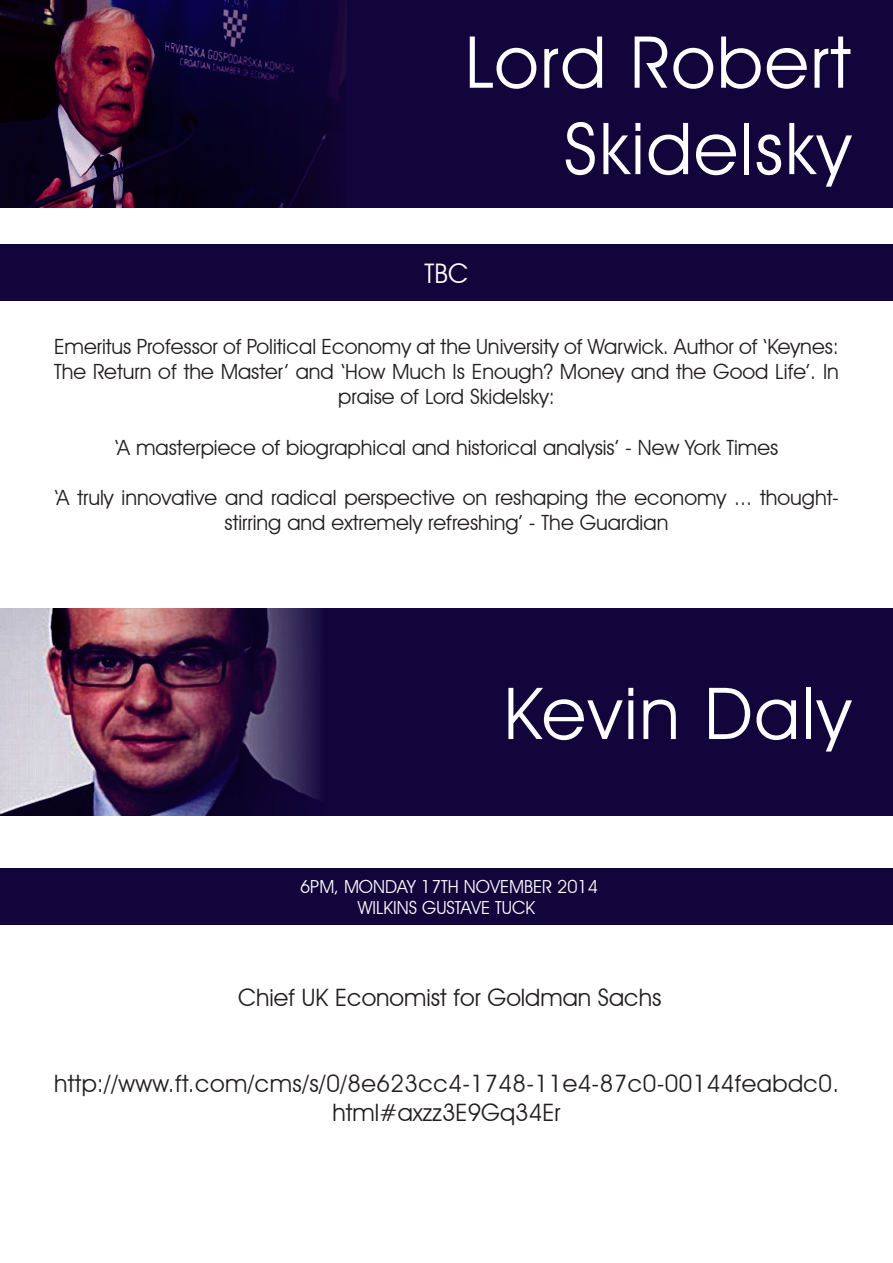
<style>
.page{position:relative;width:893px;height:1263px;background:#fff}
.page>*{position:absolute;margin:0;border:0;box-sizing:border-box;transform-origin:0 0}
.t1{font:72px "Avant Garde IT Cby BT";letter-spacing:.03em;color:#fff}
.t2{font:27px "Avant Garde IT Cby BT";color:#fff}
.t3{font:24px/28.8px "Avant Garde IT Cby BT";letter-spacing:.02em;color:#231f20;text-align:center}
.t4{font:24px "Avant Garde IT Cby BT";color:#231f20}
.t5{font:21px/25.2px "Avant Garde IT Cby BT";color:#231f20;text-align:center}
.t6{font:18px "Avant Garde IT Cby BT";color:#fff}
</style>
<div class="page">
<div style="left:0;top:244px;width:893px;height:57px;background:#11053b"></div>
<div style="left:0;top:608px;width:893px;height:207px;background:#11053b"></div>
<div style="left:0;top:868px;width:893px;height:57px;background:#11053b"></div>
<img style="left:0;top:608px;width:319px;height:207px">
<div style="left:0;top:0;width:893px;height:207px;background:#11053b"></div>
<img style="left:0;top:0;width:346px;height:207px">
<p class="t1" style="left:465px;top:18px;width:387px">Lord Robert</p>
<p class="t1" style="left:564px;top:105px;width:288px">Skidelsky</p>
<p class="t2" style="left:424px;top:257px;width:45px">TBC</p>
<p class="t5" style="left:54px;top:334px;width:786px">Emeritus Professor of Political Economy at the University of Warwick. Author of ‘Keynes:<br>The Return of the Master’ and ‘How Much Is Enough? Money and the Good Life’. In praise of Lord Skidelsky:</p>
<p class="t5" style="left:115px;top:435px;width:665px">‘A masterpiece of biographical and historical analysis’ - New York Times</p>
<p class="t5" style="left:54px;top:485px;width:786px">‘A truly innovative and radical perspective on reshaping the economy ... thought&shy;stirring and extremely refreshing’ - The Guardian</p>
<p class="t1" style="left:504px;top:670px;width:348px">Kevin Daly</p>
<p class="t6" style="left:300px;top:875px;width:299px">6PM, MONDAY 17TH NOVEMBER 2014</p>
<p class="t6" style="left:358px;top:897px;width:179px">WILKINS GUSTAVE TUCK</p>
<p class="t4" style="left:238px;top:982px;width:425px">Chief UK Economist for Goldman Sachs</p>
<p class="t3" style="left:54px;top:1069px;width:787px">http://www.ft.com/cms/s/0/8e623cc4-1748-11e4-87c0-00144feabdc0. html#axzz3E9Gq34Er</p>
</div>
